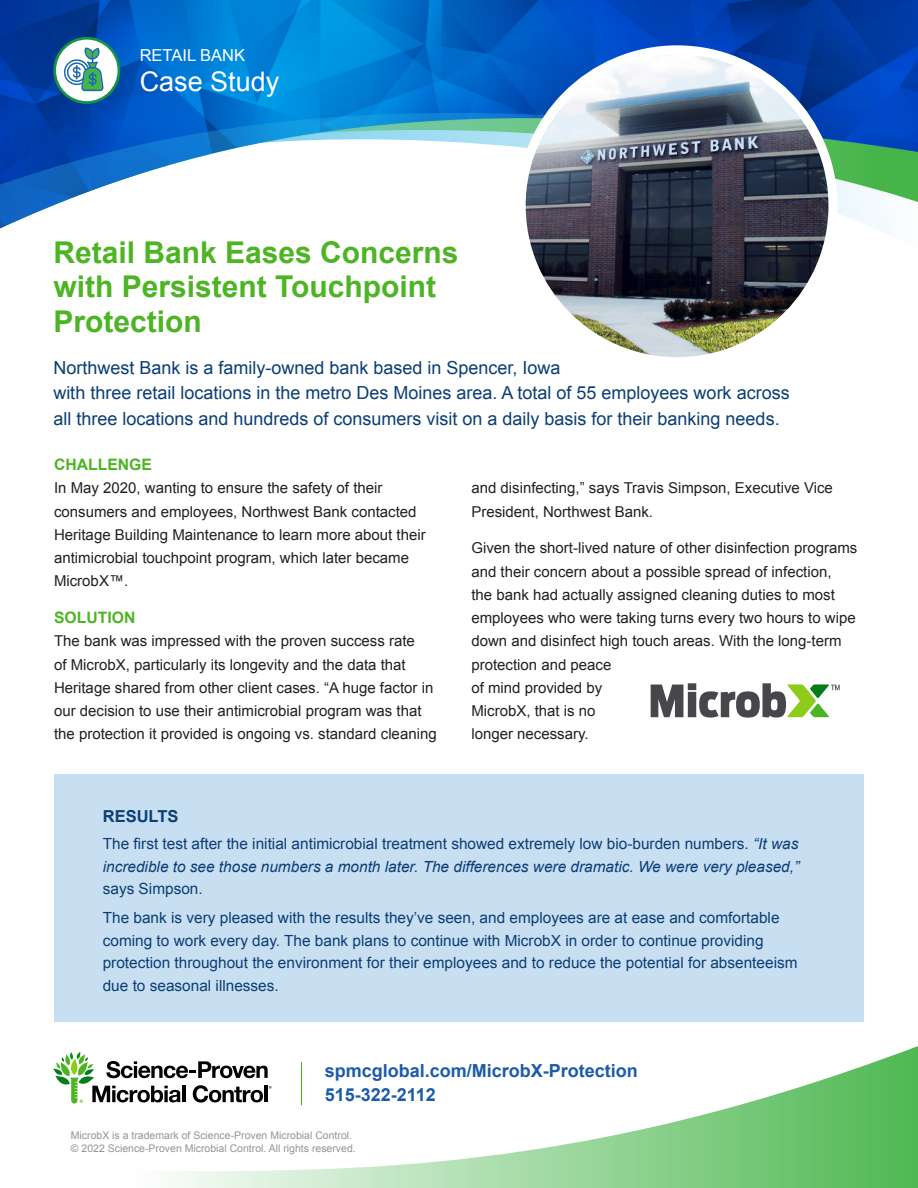
<style>
.page{position:relative;width:918px;height:1188px;background:#fff}
.page>*{position:absolute;margin:0;border:0;box-sizing:border-box;transform-origin:0 0}
.t1{font:700 30px/34.5px "Arial";color:#4db524}
.t2{font:27px "Arial";color:#fff}
.t3{font:18px/25.5px "Arial";color:#0b3e75}
.t4{font:700 18px "Arial";color:#1c5baa}
.t5{font:16.5px "Arial";color:#fff}
.t6{font:700 16.5px "Arial";color:#0b3e75}
.t7{font:700 15.75px "Arial";color:#4db524}
.t8{font:15.3px/22.5px "Arial";color:#0b3e75;text-align:justify}
.t9{font:15px/23.2px "Arial";color:#231f20}
.t10{font:10.5px "Arial";color:#939598}
.s1{font-style:italic}
</style>
<div class="page">
<svg style="left:80px;top:1046px;width:838px;height:142px"></svg>
<img style="left:0;top:0;width:918px;height:112px">
<svg style="left:0;top:112px;width:918px;height:116px"></svg>
<svg style="left:55px;top:38px;width:64px;height:65px"></svg>
<div style="left:53px;top:37px;width:67px;height:67px;border:3px solid #149546;border-radius:50%"></div>
<svg style="left:53px;top:1052px;width:219px;height:52px"></svg>
<hr style="left:301px;top:1062px;width:1px;height:43px;background:#4db524">
<img style="left:521px;top:50px;width:312px;height:312px;border-radius:156px">
<div style="left:517px;top:45px;width:320px;height:321px;border:9px solid #fff;border-radius:50%"></div>
<div style="left:54px;top:775px;width:810px;height:247px;background:#c8def1"></div>
<svg style="left:62px;top:48px;width:41px;height:43px"></svg>
<svg style="left:651px;top:683px;width:189px;height:35px"></svg>
<p class="t5" style="left:140px;top:44px;width:107px">RETAIL BANK</p>
<p class="t2" style="left:140px;top:64px;width:141px">Case Study</p>
<p class="t1" style="left:53px;top:236px;width:407px">Retail Bank Eases Concerns with Persistent Touchpoint<br>Protection</p>
<p class="t3" style="left:53px;top:355px;width:509px">Northwest Bank is a family-owned bank based in Spencer, Iowa</p>
<p class="t3" style="left:53px;top:380px;width:738px">with three retail locations in the metro Des Moines area. A total of 55 employees work across all three locations and hundreds of consumers visit on a daily basis for their banking needs.</p>
<p class="t7" style="left:54px;top:454px;width:99px">CHALLENGE</p>
<p class="t9" style="left:54px;top:477px;width:373px">In May 2020, wanting to ensure the safety of their consumers and employees, Northwest Bank contacted Heritage Building Maintenance to learn more about their antimicrobial touchpoint program, which later became MicrobX™.</p>
<p class="t7" style="left:54px;top:607px;width:83px">SOLUTION</p>
<p class="t9" style="left:54px;top:630px;width:384px">The bank was impressed with the proven success rate<br>of MicrobX, particularly its longevity and the data that Heritage shared from other client cases. “A huge factor in our decision to use their antimicrobial program was that the protection it provided is ongoing vs. standard cleaning</p>
<p class="t9" style="left:471px;top:477px;width:363px">and disinfecting,” says Travis Simpson, Executive Vice<br>President, Northwest Bank.</p>
<p class="t9" style="left:471px;top:537px;width:387px">Given the short-lived nature of other disinfection programs and their concern about a possible spread of infection,<br>the bank had actually assigned cleaning duties to most employees who were taking turns every two hours to wipe down and disinfect high touch areas. With the long-term protection and peace<br>of mind provided by<br>MicrobX, that is no<br>longer necessary.</p>
<p class="t6" style="left:103px;top:806px;width:77px">RESULTS</p>
<p class="t8" style="left:103px;top:833px;width:698px">The first test after the initial antimicrobial treatment showed extremely low bio-burden numbers. <span class="s1">“It was incredible to see those numbers a month later. The differences were dramatic. We were very pleased,” </span>says Simpson.</p>
<p class="t8" style="left:103px;top:907px;width:696px;text-align:left">The bank is very pleased with the results they’ve seen, and employees are at ease and comfortable coming to work every day. The bank plans to continue with MicrobX in order to continue providing protection throughout the environment for their employees and to reduce the potential for absenteeism due to seasonal illnesses.</p>
<p class="t4" style="left:325px;top:1059px;width:315px">spmcglobal.com/MicrobX-Protection</p>
<p class="t4" style="left:325px;top:1083px;width:113px">515-322-2112</p>
<p class="t10" style="left:71px;top:1128px;width:283px">MicrobX is a trademark of Science-Proven Microbial Control.</p>
<p class="t10" style="left:71px;top:1141px;width:286px">© 2022 Science-Proven Microbial Control. All rights reserved.</p>
</div>
